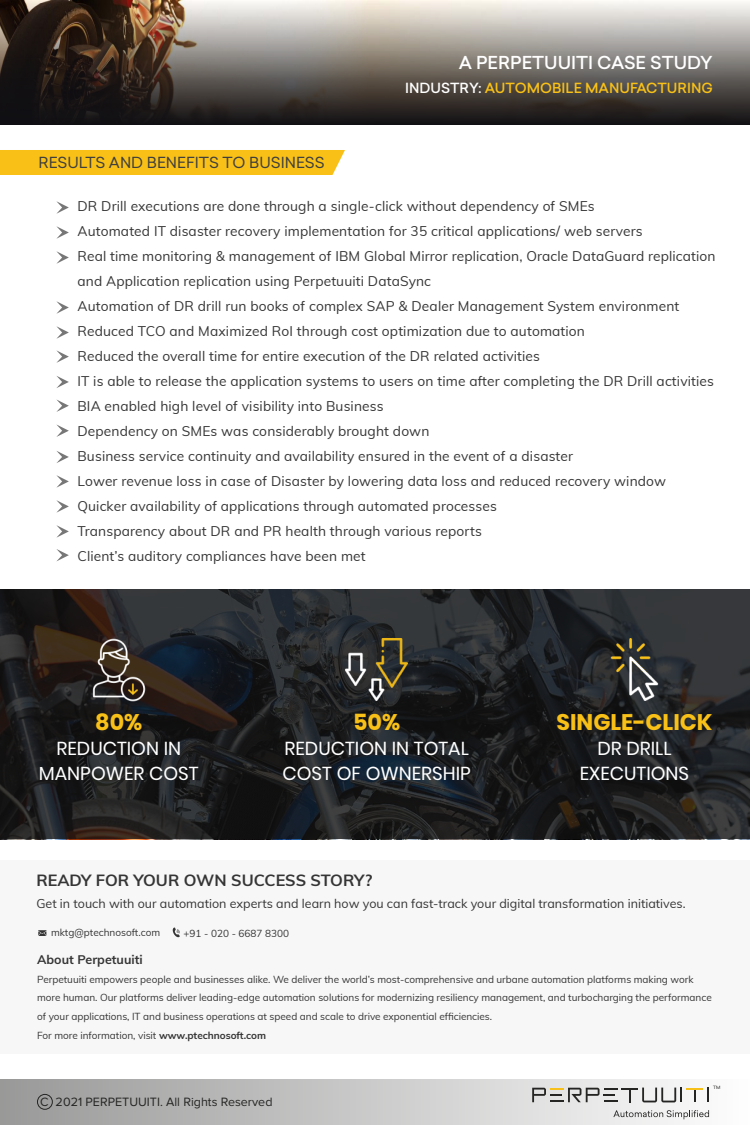
<style>
.page{position:relative;width:750px;height:1125px;background:#fff}
.page>*{position:absolute;margin:0;border:0;box-sizing:border-box;transform-origin:0 0}
.t1{font:700 22.5px "Poppins";color:#f9c117}
.t2{font:18.75px/25px "Poppins";color:#fff;text-align:center}
.t3{font:500 17.5px "Sailec";color:#fff}
.t4{font:700 16.25px "Muli";color:#353535}
.t5{font:15px "Sailec";color:#3f3f3f}
.t6{font:13.75px/25px "Muli";letter-spacing:.01em;color:#353535}
.t7{font:500 13.75px "Sailec";color:#f9c117}
.t8{font:12.5px "Muli";color:#353535}
.t9{font:12.5px "Proxima Nova";color:#252524}
.t10{font:700 12.5px "Muli";color:#353535}
.t11{font:10px/18.8px "Muli";letter-spacing:-.005em;color:#353535}
.t12{font:4.38px "Sailec";color:#252524}
.s1{color:#fff}
.s2{font-weight:700}
</style>
<div class="page">
<svg style="left:0;top:0;width:750px;height:125px;background:#706963"></svg>
<div style="left:0;top:150px;width:345px;height:25px;background:#f9c117"></div>
<div style="left:0;top:1079px;width:750px;height:46px;background:linear-gradient(to right,#989898,#fefefe)"></div>
<svg style="left:532px;top:1087px;width:177px;height:16px"></svg>
<svg style="left:613px;top:1110px;width:96px;height:9px"></svg>
<div style="left:37px;top:1094px;width:16px;height:16px;border:1px solid #252524;border-radius:50%"></div>
<svg style="left:0;top:589px;width:750px;height:250px;background:#212224"></svg>
<div style="left:0;top:861px;width:750px;height:193px;background:#f7f7f7"></div>
<svg style="left:38px;top:930px;width:8px;height:6px"></svg>
<svg style="left:172px;top:928px;width:8px;height:10px"></svg>
<svg style="left:56px;top:350px;width:13px;height:13px"></svg>
<svg style="left:56px;top:201px;width:13px;height:13px"></svg>
<svg style="left:56px;top:226px;width:13px;height:13px"></svg>
<svg style="left:56px;top:251px;width:13px;height:13px"></svg>
<svg style="left:56px;top:301px;width:13px;height:13px"></svg>
<svg style="left:56px;top:326px;width:13px;height:13px"></svg>
<svg style="left:56px;top:376px;width:13px;height:12px"></svg>
<svg style="left:56px;top:399px;width:13px;height:13px"></svg>
<svg style="left:56px;top:424px;width:13px;height:13px"></svg>
<svg style="left:56px;top:451px;width:13px;height:12px"></svg>
<svg style="left:56px;top:475px;width:13px;height:13px"></svg>
<svg style="left:56px;top:500px;width:13px;height:13px"></svg>
<svg style="left:56px;top:525px;width:13px;height:13px"></svg>
<svg style="left:56px;top:549px;width:13px;height:12px"></svg>
<img style="left:345px;top:638px;width:63px;height:63px">
<img style="left:603px;top:638px;width:63px;height:63px">
<img style="left:88px;top:639px;width:62px;height:62px">
<p class="t3" style="left:459px;top:50px;width:256px">A PERPETUUITI CASE STUDY</p>
<p class="t7" style="left:405px;top:78px;width:309px"><span class="s1">INDUSTRY:</span> AUTOMOBILE MANUFACTURING</p>
<p class="t5" style="left:38px;top:153px;width:288px">RESULTS AND BENEFITS TO BUSINESS</p>
<p class="t6" style="left:77px;top:193px;width:640px">DR Drill executions are done through a single-click without dependency of SMEs<br>Automated IT disaster recovery implementation for 35 critical applications/ web servers<br>Real time monitoring &amp; management of IBM Global Mirror replication, Oracle DataGuard replication and Application replication using Perpetuuiti DataSync<br>Automation of DR drill run books of complex SAP &amp; Dealer Management System environment Reduced TCO and Maximized RoI through cost optimization due to automation<br>Reduced the overall time for entire execution of the DR related activities<br>IT is able to release the application systems to users on time after completing the DR Drill activities BIA enabled high level of visibility into Business<br>Dependency on SMEs was considerably brought down<br>Business service continuity and availability ensured in the event of a disaster<br>Lower revenue loss in case of Disaster by lowering data loss and reduced recovery window Quicker availability of applications through automated processes<br>Transparency about DR and PR health through various reports<br>Client’s auditory compliances have been met</p>
<h1 class="t1" style="left:95px;top:709px;width:49px">80%</h1>
<h2 class="t2" style="left:39px;top:736px;width:161px">REDUCTION IN<br>MANPOWER COST</h2>
<h1 class="t1" style="left:353px;top:709px;width:49px">50%</h1>
<h2 class="t2" style="left:283px;top:736px;width:190px;text-align:left">REDUCTION IN TOTAL<br>COST OF OWNERSHIP</h2>
<h1 class="t1" style="left:557px;top:709px;width:157px">SINGLE-CLICK</h1>
<h2 class="t2" style="left:580px;top:736px;width:111px">DR DRILL<br>EXECUTIONS</h2>
<p class="t4" style="left:36px;top:868px;width:337px">READY FOR YOUR OWN SUCCESS STORY?</p>
<p class="t8" style="left:36px;top:895px;width:651px">Get in touch with our automation experts and learn how you can fast-track your digital transformation initiatives.</p>
<p class="t11" style="left:51px;top:923px;width:111px">mktg@ptechnosoft.com</p>
<p class="t11" style="left:184px;top:923px;width:107px">+91 - 020 - 6687 8300</p>
<p class="t10" style="left:37px;top:950px;width:107px">About Perpetuuiti</p>
<p class="t11" style="left:37px;top:969px;width:676px">Perpetuuiti empowers people and businesses alike. We deliver the world’s most-comprehensive and urbane automation platforms making work more human. Our platforms deliver leading-edge automation solutions for modernizing resiliency management, and turbocharging the performance of your applications, IT and business operations at speed and scale to drive exponential efficiencies.<br>For more information, visit <span class="s2">www.ptechnosoft.com</span></p>
<p class="t9" style="left:40px;top:1095px;width:234px">C 2021 PERPETUUITI. All Rights Reserved</p>
<p class="t12" style="left:713px;top:1084px;width:9px">TM</p>
</div>
